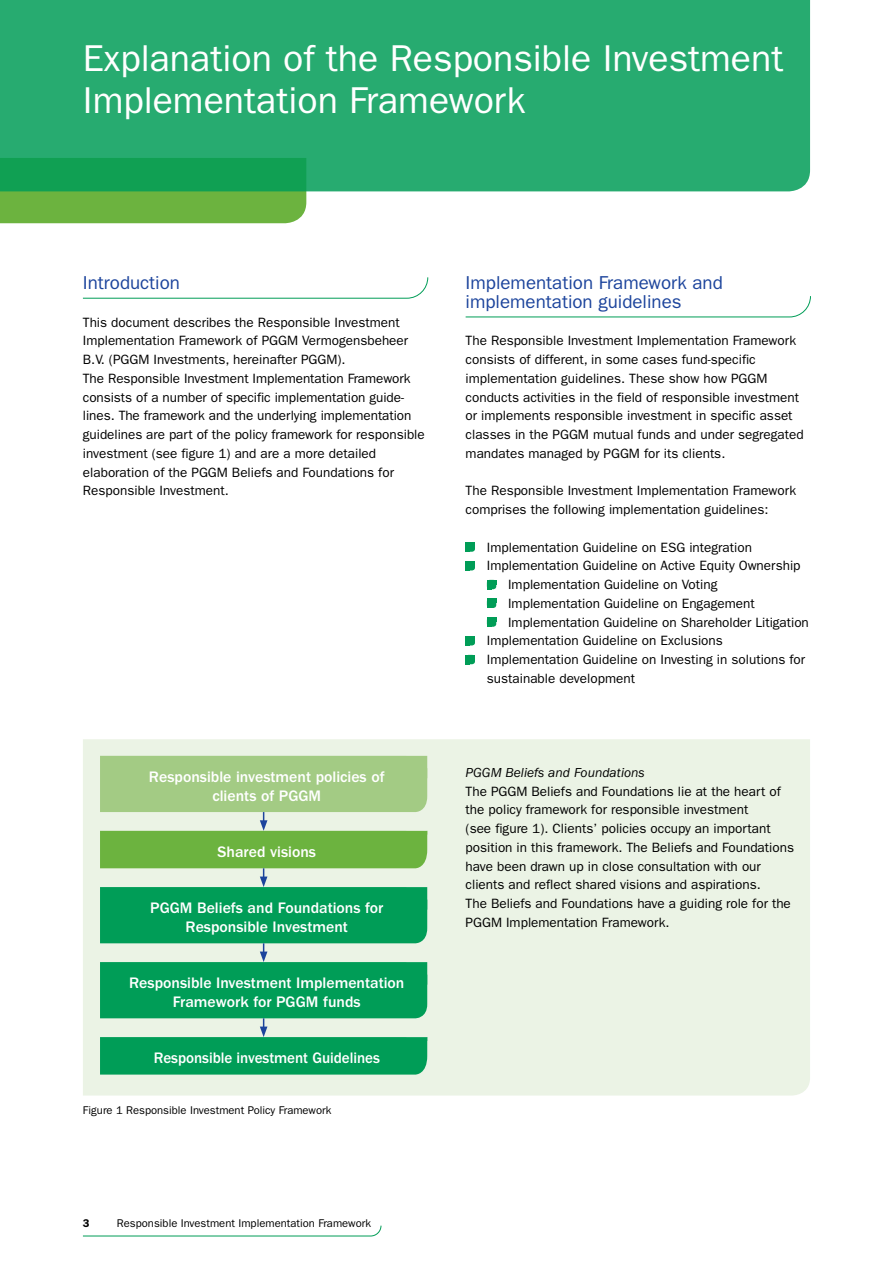
<style>
.page{position:relative;width:893px;height:1263px;background:#fff}
.page>*{position:absolute;margin:0;border:0;box-sizing:border-box;transform-origin:0 0}
.t1{font:37.5px/42px "ITC Franklin Gothic Std";color:#fff}
.t2{font:18.75px/18.8px "ITC Franklin Gothic Std";color:#1c449c}
.t3{font:500 15.75px/18.8px "ITC Franklin Gothic Std";color:#fff;text-align:center}
.t4{font:500 15.75px "ITC Franklin Gothic Std";color:#fff;scale:.96 1}
.t5{font:13.5px/18.8px "ITC Franklin Gothic Std";color:#000}
.t6{font:italic 13.5px "ITC Franklin Gothic Std";color:#000}
.t7{font:11.25px "ITC Franklin Gothic Std";color:#000}
.t8{font:600 11.25px "ITC Franklin Gothic Std";color:#000}
</style>
<div class="page">
<svg style="left:83px;top:1225px;width:298px;height:11px"></svg>
<div style="left:83px;top:739px;width:727px;height:356px;background:#ebf3e5"></div>
<svg style="left:82px;top:277px;width:346px;height:22px"></svg>
<svg style="left:465px;top:296px;width:346px;height:22px"></svg>
<div style="left:466px;top:542px;width:9px;height:5px;background:#009d57"></div>
<div style="left:466px;top:542px;width:9px;height:10px;background:#009d57;border-radius:3px"></div>
<hr style="left:466px;top:542px;width:4px;height:10px;background:#009d57">
<div style="left:466px;top:561px;width:9px;height:5px;background:#009d57"></div>
<div style="left:466px;top:561px;width:9px;height:9px;background:#009d57;border-radius:3px"></div>
<div style="left:487px;top:580px;width:9px;height:9px;background:#009d57;border-radius:3px"></div>
<div style="left:487px;top:580px;width:5px;height:9px;background:#009d57"></div>
<div style="left:487px;top:599px;width:9px;height:9px;background:#009d57;border-radius:3px"></div>
<div style="left:487px;top:599px;width:5px;height:9px;background:#009d57"></div>
<div style="left:487px;top:617px;width:9px;height:5px;background:#009d57"></div>
<div style="left:487px;top:617px;width:9px;height:10px;background:#009d57;border-radius:3px"></div>
<div style="left:487px;top:617px;width:5px;height:10px;background:#009d57"></div>
<div style="left:466px;top:636px;width:9px;height:5px;background:#009d57"></div>
<div style="left:466px;top:636px;width:9px;height:9px;background:#009d57;border-radius:3px"></div>
<svg style="left:466px;top:655px;width:9px;height:9px"></svg>
<svg style="left:100px;top:756px;width:327px;height:318px;background:#60bb7d"></svg>
<div style="left:0;top:191px;width:306px;height:32px;background:#6cb33f"></div>
<div style="left:0;top:0;width:810px;height:191px;background:#27ab70"></div>
<h1 class="t1" style="left:83px;top:37px;width:702px">Explanation of the Responsible Investment<br>Implementation Framework</h1>
<h2 class="t2" style="left:83px;top:274px;width:99px">Introduction</h2>
<p class="t5" style="left:83px;top:313px;width:343px">This document describes the Responsible Investment Implementation Framework of PGGM Vermogensbeheer B.V. (PGGM Investments, hereinafter PGGM).<br>The Responsible Investment Implementation Framework consists of a number of specific implementation guide&shy;lines. The framework and the underlying implementation guidelines are part of the policy framework for responsible investment (see figure 1) and are a more detailed elaboration of the PGGM Beliefs and Foundations for Responsible Investment.</p>
<p class="t3" style="left:149px;top:767px;width:237px">Responsible investment policies of clients of PGGM</p>
<p class="t3" style="left:218px;top:842px;width:100px">Shared visions</p>
<p class="t3" style="left:150px;top:899px;width:235px">PGGM Beliefs and Foundations for<br>Responsible Investment</p>
<p class="t3" style="left:129px;top:974px;width:277px">Responsible Investment Implementation<br>Framework for PGGM funds</p>
<p class="t4" style="left:154px;top:1049px;width:237px">Responsible investment Guidelines</p>
<p class="t7" style="left:83px;top:1104px;width:250px">Figure 1 Responsible Investment Policy Framework</p>
<p class="t8" style="left:83px;top:1216px;width:8px">3</p>
<p class="t7" style="left:117px;top:1216px;width:256px">Responsible Investment Implementation Framework</p>
<h2 class="t2" style="left:466px;top:274px;width:259px">Implementation Framework and implementation guidelines</h2>
<p class="t5" style="left:466px;top:332px;width:340px">The Responsible Investment Implementation Framework consists of different, in some cases fund-specific implementation guidelines. These show how PGGM conducts activities in the field of responsible investment or implements responsible investment in specific asset classes in the PGGM mutual funds and under segregated mandates managed by PGGM for its clients.</p>
<p class="t5" style="left:466px;top:482px;width:332px">The Responsible Investment Implementation Framework comprises the following implementation guidelines:</p>
<p class="t5" style="left:487px;top:538px;width:267px">Implementation Guideline on ESG integration</p>
<p class="t5" style="left:487px;top:557px;width:315px">Implementation Guideline on Active Equity Ownership</p>
<p class="t5" style="left:508px;top:575px;width:211px">Implementation Guideline on Voting</p>
<p class="t5" style="left:508px;top:594px;width:248px">Implementation Guideline on Engagement</p>
<p class="t5" style="left:508px;top:613px;width:302px">Implementation Guideline on Shareholder Litigation</p>
<p class="t5" style="left:487px;top:632px;width:237px">Implementation Guideline on Exclusions</p>
<p class="t5" style="left:487px;top:650px;width:320px">Implementation Guideline on Investing in solutions for</p>
<p class="t5" style="left:487px;top:669px;width:150px">sustainable development</p>
<p class="t6" style="left:466px;top:765px;width:181px">PGGM Beliefs and Foundations</p>
<p class="t5" style="left:466px;top:782px;width:330px">The PGGM Beliefs and Foundations lie at the heart of the policy framework for responsible investment<br>(see figure 1). Clients’ policies occupy an important position in this framework. The Beliefs and Foundations have been drawn up in close consultation with our clients and reflect shared visions and aspirations.<br>The Beliefs and Foundations have a guiding role for the PGGM Implementation Framework.</p>
</div>
